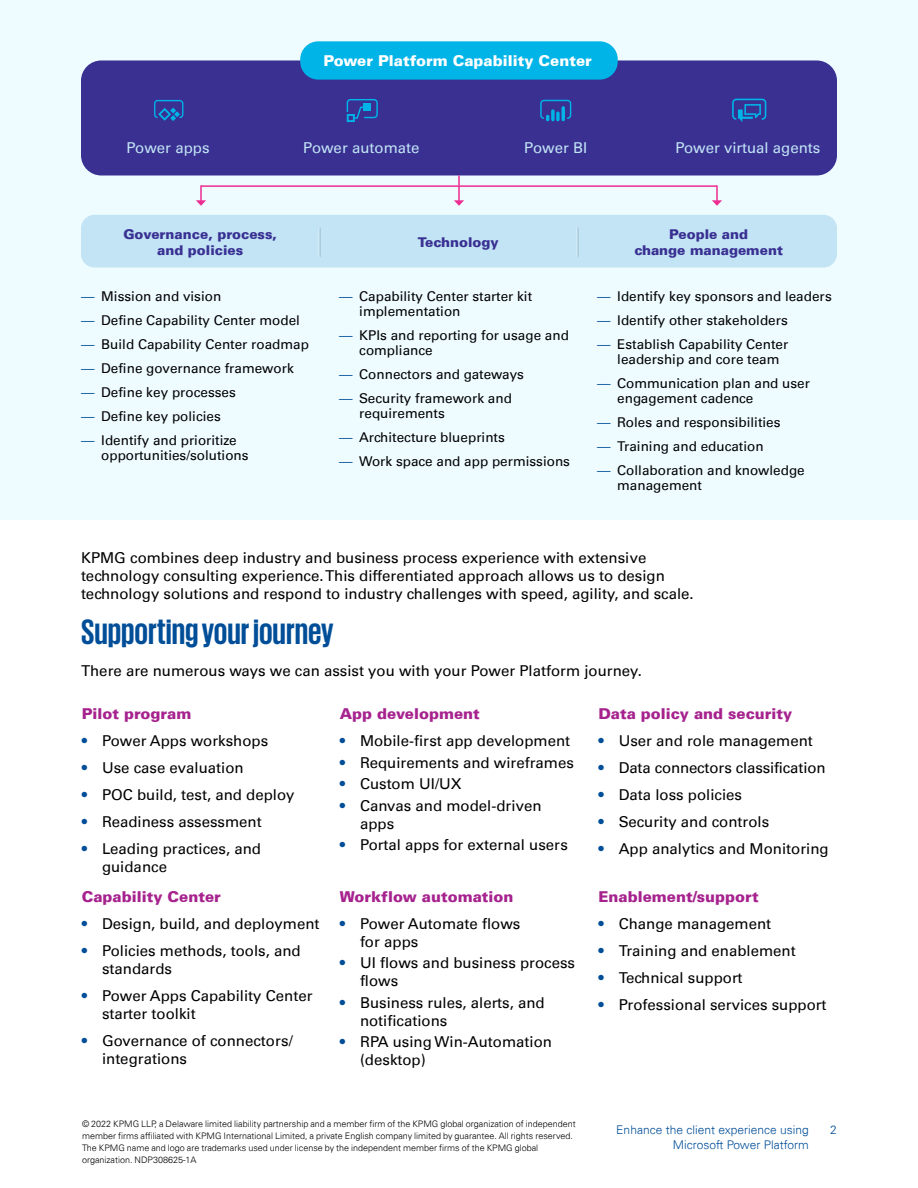
<style>
.page{position:relative;width:918px;height:1188px;background:#fff}
.page>*{position:absolute;margin:0;border:0;box-sizing:border-box;transform-origin:0 0}
.t1{font:700 36px "KPMG";color:#004e98}
.t2{font:15px/18px "Univers 55 Roman";color:#000}
.t3{font:900 15px "Univers 75";color:#a6228e}
.t4{font:15px "Univers 55 Roman";color:#c2e4f5}
.t5{font:900 15px "Univers 75";color:#fff}
.t6{font:13.5px/15px "Univers 55 Roman";color:#000}
.t7{font:900 13.5px/16.5px "Univers 75";color:#393092;text-align:center}
.t8{font:300 12px "Univers 45";color:#004e98}
.t9{font:300 9px/12px "Univers 45";color:#000}
.s1{font-family:"Univers 45";font-weight:300;color:#004e98}
.s2{color:#004e98}
</style>
<div class="page">
<div style="left:0;top:0;width:918px;height:519px;background:#eefbff"></div>
<div style="left:81px;top:215px;width:756px;height:52px;background:#c2e4f5;border-radius:13px"></div>
<hr style="left:318px;top:227px;width:2px;height:30px;background:#d0eaf7">
<hr style="left:320px;top:227px;width:1px;height:30px;background:#adccdc">
<hr style="left:576px;top:227px;width:2px;height:30px;background:#d0eaf7">
<hr style="left:578px;top:227px;width:1px;height:30px;background:#adccdc">
<div style="left:81px;top:60px;width:756px;height:115px;background:#393092;border-radius:20px"></div>
<svg style="left:154px;top:100px;width:29px;height:21px"></svg>
<svg style="left:347px;top:99px;width:31px;height:23px"></svg>
<svg style="left:540px;top:100px;width:31px;height:21px"></svg>
<hr style="left:562px;top:106px;width:3px;height:15px;background:#00b4e8;border-radius:2px">
<svg style="left:732px;top:99px;width:34px;height:23px"></svg>
<div style="left:300px;top:41px;width:318px;height:39px;background:#00b4e8;border-radius:18px"></div>
<svg style="left:196px;top:185px;width:10px;height:21px"></svg>
<svg style="left:712px;top:185px;width:10px;height:21px"></svg>
<hr style="left:201px;top:185px;width:516px;height:2px;background:#ed2d92">
<svg style="left:454px;top:175px;width:10px;height:31px"></svg>
<p class="t5" style="left:324px;top:51px;width:270px">Power Platform Capability Center</p>
<p class="t4" style="left:127px;top:138px;width:84px">Power apps</p>
<p class="t4" style="left:303px;top:138px;width:118px">Power automate</p>
<p class="t4" style="left:524px;top:138px;width:64px">Power BI</p>
<p class="t4" style="left:675px;top:138px;width:147px">Power virtual agents</p>
<p class="t7" style="left:123px;top:226px;width:155px">Governance, process, and policies</p>
<p class="t7" style="left:418px;top:234px;width:83px">Technology</p>
<p class="t7" style="left:634px;top:226px;width:150px">People and<br>change management</p>
<p class="t6" style="left:81px;top:289px;width:142px"><span class="s1">—</span> Mission and vision</p>
<p class="t6" style="left:81px;top:313px;width:221px"><span class="s1">—</span> Define Capability Center model</p>
<p class="t6" style="left:81px;top:337px;width:230px"><span class="s1">—</span> Build Capability Center roadmap</p>
<p class="t6" style="left:81px;top:361px;width:214px"><span class="s1">—</span> Define governance framework</p>
<p class="t6" style="left:81px;top:385px;width:156px"><span class="s1">—</span> Define key processes</p>
<p class="t6" style="left:81px;top:409px;width:141px"><span class="s1">—</span> Define key policies</p>
<p class="t6" style="left:101px;top:433px;width:149px;text-indent:-20px"><span class="s1">—</span> Identify and prioritize opportunities/solutions</p>
<p class="t6" style="left:597px;top:289px;width:236px"><span class="s1">—</span> Identify key sponsors and leaders</p>
<p class="t6" style="left:597px;top:313px;width:193px"><span class="s1">—</span> Identify other stakeholders</p>
<p class="t6" style="left:617px;top:337px;width:173px;text-indent:-20px"><span class="s1">—</span> Establish Capability Center leadership and core team</p>
<p class="t6" style="left:617px;top:376px;width:194px;text-indent:-20px"><span class="s1">—</span> Communication plan and user engagement cadence</p>
<p class="t6" style="left:597px;top:415px;width:185px"><span class="s1">—</span> Roles and responsibilities</p>
<p class="t6" style="left:597px;top:439px;width:168px"><span class="s1">—</span> Training and education</p>
<p class="t6" style="left:617px;top:463px;width:189px;text-indent:-20px"><span class="s1">—</span> Collaboration and knowledge management</p>
<p class="t6" style="left:359px;top:289px;width:174px;text-indent:-20px"><span class="s1">—</span> Capability Center starter kit implementation</p>
<p class="t6" style="left:359px;top:328px;width:211px;text-indent:-20px"><span class="s1">—</span> KPIs and reporting for usage and compliance</p>
<p class="t6" style="left:339px;top:367px;width:187px"><span class="s1">—</span> Connectors and gateways</p>
<p class="t6" style="left:359px;top:391px;width:154px;text-indent:-20px"><span class="s1">—</span> Security framework and requirements</p>
<p class="t6" style="left:339px;top:430px;width:167px"><span class="s1">—</span> Architecture blueprints</p>
<p class="t6" style="left:339px;top:454px;width:233px"><span class="s1">—</span> Work space and app permissions</p>
<p class="t2" style="left:81px;top:549px;width:614px">KPMG combines deep industry and business process experience with extensive technology consulting experience. This differentiated approach allows us to design technology solutions and respond to industry challenges with speed, agility, and scale.</p>
<h1 class="t1" style="left:81px;top:614px;width:254px">Supporting your journey</h1>
<p class="t2" style="left:81px;top:661px;width:563px">There are numerous ways we can assist you with your Power Platform journey.</p>
<p class="t3" style="left:82px;top:705px;width:111px">Pilot program</p>
<p class="t2" style="left:82px;top:732px;width:188px"><span class="s2">•</span> Power Apps workshops</p>
<p class="t2" style="left:82px;top:759px;width:163px"><span class="s2">•</span> Use case evaluation</p>
<p class="t2" style="left:82px;top:786px;width:214px"><span class="s2">•</span> POC build, test, and deploy</p>
<p class="t2" style="left:82px;top:813px;width:181px"><span class="s2">•</span> Readiness assessment</p>
<p class="t2" style="left:102px;top:840px;width:161px;text-indent:-20px"><span class="s2">•</span> Leading practices, and guidance</p>
<p class="t3" style="left:82px;top:887px;width:141px">Capability Center</p>
<p class="t2" style="left:82px;top:914px;width:239px"><span class="s2">•</span> Design, build, and deployment</p>
<p class="t2" style="left:102px;top:941px;width:200px;text-indent:-20px"><span class="s2">•</span> Policies methods, tools, and standards</p>
<p class="t2" style="left:102px;top:986px;width:212px;text-indent:-20px"><span class="s2">•</span> Power Apps Capability Center starter toolkit</p>
<p class="t2" style="left:102px;top:1031px;width:192px;text-indent:-20px"><span class="s2">•</span> Governance of connectors/ integrations</p>
<p class="t3" style="left:340px;top:705px;width:142px">App development</p>
<p class="t2" style="left:340px;top:732px;width:232px"><span class="s2">•</span> Mobile-first app development</p>
<p class="t2" style="left:340px;top:754px;width:236px"><span class="s2">•</span> Requirements and wireframes</p>
<p class="t2" style="left:340px;top:775px;width:123px"><span class="s2">•</span> Custom UI/UX</p>
<p class="t2" style="left:360px;top:797px;width:183px;text-indent:-20px"><span class="s2">•</span> Canvas and model-driven apps</p>
<p class="t2" style="left:340px;top:836px;width:230px"><span class="s2">•</span> Portal apps for external users</p>
<p class="t3" style="left:340px;top:887px;width:175px">Workflow automation</p>
<p class="t2" style="left:360px;top:914px;width:162px;text-indent:-20px"><span class="s2">•</span> Power Automate flows for apps</p>
<p class="t2" style="left:360px;top:954px;width:217px;text-indent:-20px"><span class="s2">•</span> UI flows and business process flows</p>
<p class="t2" style="left:360px;top:993px;width:186px;text-indent:-20px"><span class="s2">•</span> Business rules, alerts, and notifications</p>
<p class="t2" style="left:360px;top:1033px;width:194px;text-indent:-20px"><span class="s2">•</span> RPA using Win-Automation (desktop)</p>
<p class="t9" style="left:82px;top:1118px;width:495px">© 2022 KPMG LLP, a Delaware limited liability partnership and a member firm of the KPMG global organization of independent member firms affiliated with KPMG International Limited, a private English company limited by guarantee. All rights reserved.<br>The KPMG name and logo are trademarks used under license by the independent member firms of the KPMG global organization. NDP308625-1A</p>
<p class="t3" style="left:598px;top:705px;width:195px">Data policy and security</p>
<p class="t2" style="left:598px;top:732px;width:216px"><span class="s2">•</span> User and role management</p>
<p class="t2" style="left:598px;top:759px;width:229px"><span class="s2">•</span> Data connectors classification</p>
<p class="t2" style="left:598px;top:786px;width:145px"><span class="s2">•</span> Data loss policies</p>
<p class="t2" style="left:598px;top:813px;width:172px"><span class="s2">•</span> Security and controls</p>
<p class="t2" style="left:598px;top:840px;width:232px"><span class="s2">•</span> App analytics and Monitoring</p>
<p class="t3" style="left:598px;top:887px;width:162px">Enablement/support</p>
<p class="t2" style="left:598px;top:914px;width:174px"><span class="s2">•</span> Change management</p>
<p class="t2" style="left:598px;top:941px;width:199px"><span class="s2">•</span> Training and enablement</p>
<p class="t2" style="left:598px;top:968px;width:146px"><span class="s2">•</span> Technical support</p>
<p class="t2" style="left:598px;top:995px;width:229px"><span class="s2">•</span> Professional services support</p>
<p class="t8" style="left:616px;top:1122px;width:194px">Enhance the client experience using</p>
<p class="t8" style="left:830px;top:1122px;width:8px">2</p>
<p class="t8" style="left:673px;top:1137px;width:138px">Microsoft Power Platform</p>
</div>
